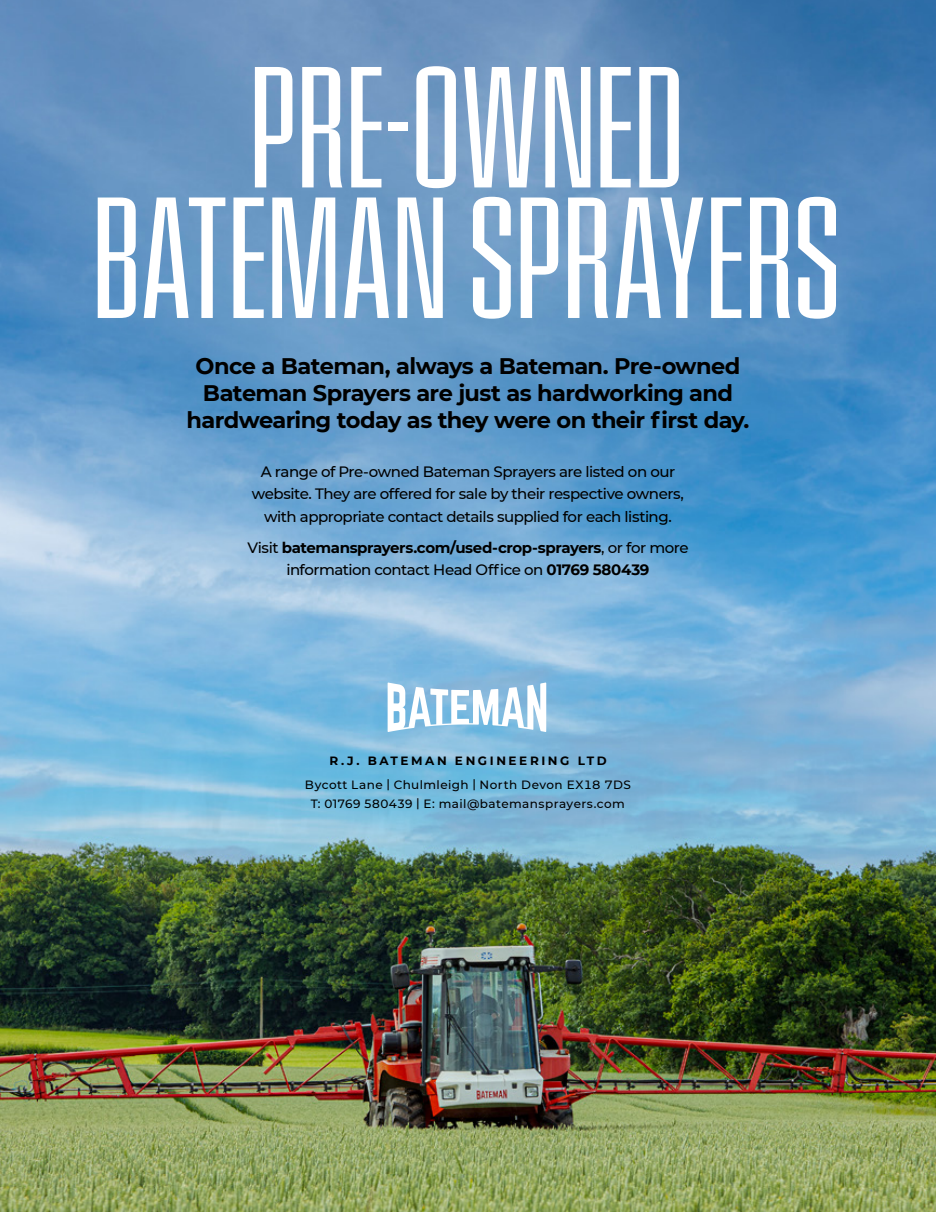
<style>
.page{position:relative;width:936px;height:1212px;background:#fff}
.page>*{position:absolute;margin:0;border:0;box-sizing:border-box;transform-origin:0 0}
.t1{font:165px/130.5px "Pressio No.32";letter-spacing:-.005em;color:#fff;text-align:center}
.t2{font:700 22.5px/27px "Montserrat";letter-spacing:-.03em;color:#000;text-align:center}
.t3{font:500 15px/22.5px "Montserrat";letter-spacing:-.03em;color:#000;text-align:center}
.t4{font:700 15px/22.5px "Montserrat";letter-spacing:-.03em;color:#000;text-align:center}
.t5{font:500 12px/19.2px "Montserrat";letter-spacing:.035em;color:#000;text-align:center}
.t6{font:700 12px "Montserrat";letter-spacing:.215em;color:#000}
.s1{font-weight:500}
</style>
<div class="page">
<img style="left:0;top:0;width:935px;height:1212px">
<svg style="left:387px;top:682px;width:159px;height:50px"></svg>
<h1 class="t1" style="left:92px;top:60px;width:751px">PRE-OWNED<br>BATEMAN SPRAYERS</h1>
<h2 class="t2" style="left:187px;top:351px;width:564px">Once a Bateman, always a Bateman. Pre-owned<br>Bateman Sprayers are just as hardworking and hardwearing today as they were on their first day.</h2>
<p class="t3" style="left:252px;top:459px;width:433px">A range of Pre-owned Bateman Sprayers are listed on our website. They are offered for sale by their respective owners, with appropriate contact details supplied for each listing.</p>
<p class="t4" style="left:247px;top:535px;width:442px"><span class="s1">Visit</span> batemansprayers.com/used-crop-sprayers<span class="s1">, or for more information contact Head Office on</span> 01769 580439</p>
<p class="t6" style="left:329px;top:752px;width:279px">R.J. BATEMAN ENGINEERING LTD</p>
<p class="t5" style="left:305px;top:774px;width:327px">Bycott Lane | Chulmleigh | North Devon EX18 7DS<br>T: 01769 580439 | E: mail@batemansprayers.com</p>
</div>
